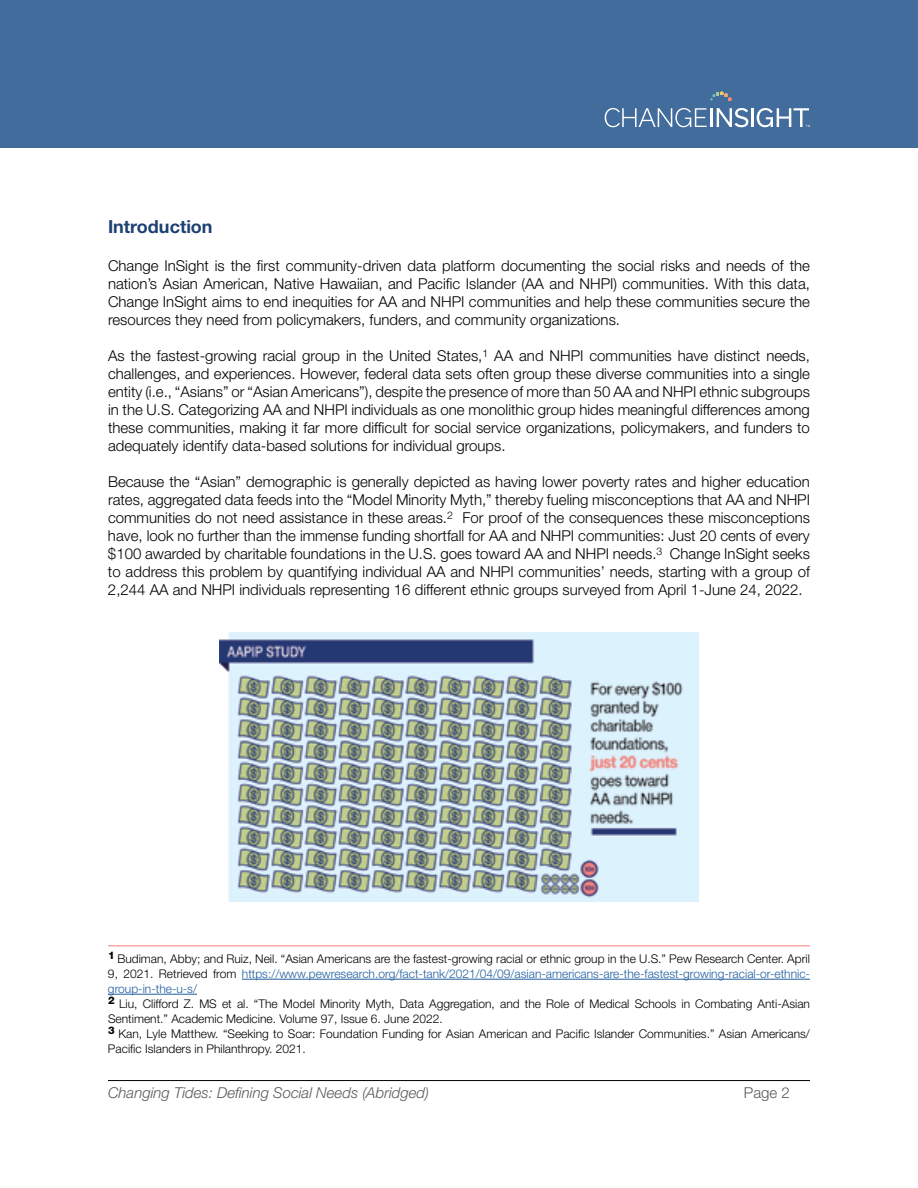
<style>
.page{position:relative;width:918px;height:1188px;background:#fff}
.page>*{position:absolute;margin:0;border:0;box-sizing:border-box;transform-origin:0 0}
.t1{font:700 18px "Helvetica Neue LT Std";color:#1e4173}
.t2{font:300 15px/18px "Helvetica Neue LT Std";color:#000;text-align:justify}
.t3{font:italic 300 15px "Helvetica Neue LT Std";color:#58595b}
.t4{font:300 15px "Helvetica Neue LT Std";color:#58595b}
.t5{font:300 12px/15px "Helvetica Neue LT Std";color:#000}
.s1{color:#215e9e}
</style>
<div class="page">
<div style="left:0;top:0;width:918px;height:148px;background:#426c9c"></div>
<svg style="left:721px;top:92px;width:11px;height:9px"></svg>
<svg style="left:605px;top:108px;width:102px;height:19px"></svg>
<hr style="left:710px;top:108px;width:3px;height:19px;background:#fff">
<svg style="left:717px;top:108px;width:31px;height:19px"></svg>
<hr style="left:751px;top:108px;width:3px;height:19px;background:#fff">
<svg style="left:757px;top:108px;width:53px;height:19px"></svg>
<hr style="left:108px;top:1080px;width:702px;height:1px;background:#000">
<img style="left:219px;top:633px;width:480px;height:268px">
<hr style="left:242px;top:979px;width:568px;height:1px;background:#215e9e">
<hr style="left:108px;top:994px;width:89px;height:1px;background:#215e9e">
<hr style="left:108px;top:945px;width:702px;height:1px;background:#f1827e">
<p class="t1" style="left:108px;top:216px;width:106px">Introduction</p>
<p class="t2" style="left:108px;top:257px;width:704px">Change InSight is the first community-driven data platform documenting the social risks and needs of the nation’s Asian American, Native Hawaiian, and Pacific Islander (AA and NHPI) communities. With this data, Change InSight aims to end inequities for AA and NHPI communities and help these communities secure the resources they need from policymakers, funders, and community organizations.</p>
<p class="t2" style="left:108px;top:347px;width:704px">As the fastest-growing racial group in the United States,<sup>1</sup> AA and NHPI communities have distinct needs, challenges, and experiences. However, federal data sets often group these diverse communities into a single entity (i.e., “Asians” or “Asian Americans”), despite the presence of more than 50 AA and NHPI ethnic subgroups in the U.S. Categorizing AA and NHPI individuals as one monolithic group hides meaningful differences among these communities, making it far more difficult for social service organizations, policymakers, and funders to adequately identify data-based solutions for individual groups.</p>
<p class="t2" style="left:108px;top:473px;width:704px">Because the “Asian” demographic is generally depicted as having lower poverty rates and higher education rates, aggregated data feeds into the “Model Minority Myth,” thereby fueling misconceptions that AA and NHPI communities do not need assistance in these areas.<sup>2</sup> For proof of the consequences these misconceptions have, look no further than the immense funding shortfall for AA and NHPI communities: Just 20 cents of every $100 awarded by charitable foundations in the U.S. goes toward AA and NHPI needs.<sup>3</sup> Change InSight seeks to address this problem by quantifying individual AA and NHPI communities’ needs, starting with a group of 2,244 AA and NHPI individuals representing 16 different ethnic groups surveyed from April 1-June 24, 2022.</p>
<p class="t5" style="left:108px;top:951px;width:704px"><sup>1</sup> Budiman, Abby; and Ruiz, Neil. “Asian Americans are the fastest-growing racial or ethnic group in the U.S.” Pew Research Center. April 9, 2021. Retrieved from <span class="s1">https://www.pewresearch.org/fact-tank/2021/04/09/asian-americans-are-the-fastest-growing-racial-or-ethnic&shy;group-in-the-u-s/<br></span><sup>2</sup> Liu, Clifford Z. MS et al. “The Model Minority Myth, Data Aggregation, and the Role of Medical Schools in Combating Anti-Asian Sentiment.” Academic Medicine. Volume 97, Issue 6. June 2022.<br><sup>3</sup> Kan, Lyle Matthew. “Seeking to Soar: Foundation Funding for Asian American and Pacific Islander Communities.” Asian Americans/ Pacific Islanders in Philanthropy. 2021.</p>
<p class="t3" style="left:108px;top:1084px;width:323px">Changing Tides: Defining Social Needs (Abridged)</p>
<p class="t4" style="left:744px;top:1084px;width:47px">Page 2</p>
</div>
